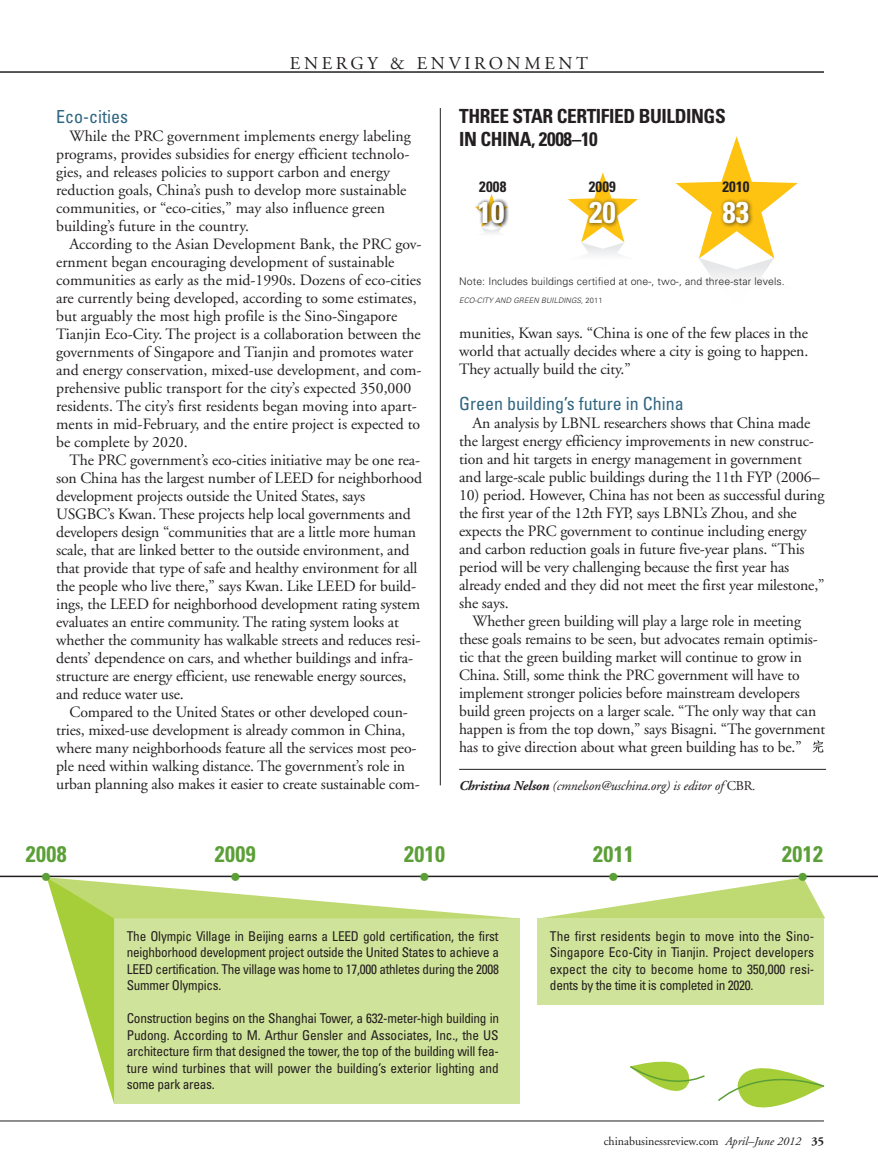
<style>
.page{position:relative;width:878px;height:1175px;background:#fff}
.page>*{position:absolute;margin:0;border:0;box-sizing:border-box;transform-origin:0 0}
.t1{font:700 condensed 30px "Univers";color:#fff}
.t2{font:700 condensed 22.5px "Univers";letter-spacing:.02em;color:#5b9f37}
.t3{font:700 condensed 19.5px/22.5px "Univers";letter-spacing:-.02em;color:#231f20}
.t4{font:condensed 18px "Univers";color:#306681}
.t5{font:18px "Adobe Garamond";letter-spacing:.2em;color:#231f20}
.t6{font:15.75px/18px "Adobe Garamond";letter-spacing:-.01em;color:#231f20}
.t7{font:700 condensed 15px "Univers";letter-spacing:.01em;color:#231f20}
.t8{font:condensed 13.5px/16.5px "Univers";letter-spacing:-.02em;color:#231f20;text-align:justify}
.t9{font:italic 13.5px "Adobe Garamond";letter-spacing:-.01em;color:#231f20}
.t10{font:12px "Adobe Garamond";color:#231f20}
.t11{font:300 10.5px "Univers";letter-spacing:.01em;color:#231f20}
.t12{font:italic 300 7.5px "Univers";letter-spacing:.01em;color:#231f20}
.s1{font-style:normal}
.s2{font-weight:700}
.s3{font-style:italic}
</style>
<div class="page">
<hr style="left:0;top:1120px;width:824px;height:1px;background:#231f20">
<svg style="left:483px;top:194px;width:17px;height:40px"></svg>
<hr style="left:0;top:875px;width:878px;height:2px;background:#231f20">
<hr style="left:459px;top:769px;width:367px;height:1px;background:#231f20">
<hr style="left:440px;top:108px;width:1px;height:677px;background:#231f20">
<hr style="left:0;top:71px;width:824px;height:2px;background:#231f20">
<div style="left:537px;top:918px;width:287px;height:86px;background:#d0e39a"></div>
<div style="left:475px;top:198px;width:34px;height:31px;background:#231f20;opacity:.75"></div>
<svg style="left:568px;top:172px;width:70px;height:83px"></svg>
<svg style="left:675px;top:136px;width:122px;height:144px"></svg>
<svg style="left:717px;top:1068px;width:108px;height:54px"></svg>
<svg style="left:630px;top:1061px;width:75px;height:30px"></svg>
<svg style="left:812px;top:740px;width:11px;height:12px"></svg>
<svg style="left:42px;top:875px;width:477px;height:228px"></svg>
<svg style="left:538px;top:875px;width:287px;height:43px"></svg>
<p class="t5" style="left:290px;top:53px;width:300px">ENERGY &amp; ENVIRONMENT</p>
<p class="t4" style="left:56px;top:105px;width:73px">Eco-cities</p>
<p class="t6" style="left:56px;top:127px;width:356px;text-indent:14px">While the PRC government implements energy labeling programs, provides subsidies for energy efficient technolo&shy;gies, and releases policies to support carbon and energy reduction goals, China’s push to develop more sustainable communities, or “eco-cities,” may also influence green building’s future in the country.</p>
<p class="t6" style="left:56px;top:235px;width:367px;text-indent:14px">According to the Asian Development Bank, the PRC gov&shy;ernment began encouraging development of sustainable communities as early as the mid-1990s. Dozens of eco-cities are currently being developed, according to some estimates, but arguably the most high profile is the Sino-Singapore Tianjin Eco-City. The project is a collaboration between the governments of Singapore and Tianjin and promotes water and energy conservation, mixed-use development, and com&shy;prehensive public transport for the city’s expected 350,000 residents. The city’s first residents began moving into apart&shy;ments in mid-February, and the entire project is expected to be complete by 2020.</p>
<p class="t6" style="left:56px;top:451px;width:367px;text-indent:14px">The PRC government’s eco-cities initiative may be one rea&shy;son China has the largest number of LEED for neighborhood development projects outside the United States, says USGBC’s Kwan. These projects help local governments and developers design “communities that are a little more human scale, that are linked better to the outside environment, and that provide that type of safe and healthy environment for all the people who live there,” says Kwan. Like LEED for build&shy;ings, the LEED for neighborhood development rating system evaluates an entire community. The rating system looks at whether the community has walkable streets and reduces resi&shy;dents’ dependence on cars, and whether buildings and infra&shy;structure are energy efficient, use renewable energy sources, and reduce water use.</p>
<p class="t6" style="left:56px;top:703px;width:365px;text-indent:14px">Compared to the United States or other developed coun&shy;tries, mixed-use development is already common in China, where many neighborhoods feature all the services most peo&shy;ple need within walking distance. The government’s role in urban planning also makes it easier to create sustainable com-</p>
<p class="t3" style="left:459px;top:105px;width:268px">THREE STAR CERTIFIED BUILDINGS<br>IN CHINA, 2008–10</p>
<p class="t7" style="left:479px;top:178px;width:29px">2008</p>
<p class="t7" style="left:588px;top:178px;width:29px">2009</p>
<p class="t7" style="left:722px;top:178px;width:29px">2010</p>
<h1 class="t1" style="left:478px;top:194px;width:28px">10</h1>
<h1 class="t1" style="left:589px;top:194px;width:28px">20</h1>
<h1 class="t1" style="left:722px;top:194px;width:28px">83</h1>
<p class="t11" style="left:459px;top:275px;width:327px">Note: Includes buildings certified at one-, two-, and three-star levels.</p>
<p class="t12" style="left:459px;top:296px;width:145px">ECO-CITY AND GREEN BUILDINGS<span class="s1">, 2011</span></p>
<p class="t6" style="left:459px;top:324px;width:350px;text-align:justify">munities, Kwan says. “China is one of the few places in the world that actually decides where a city is going to happen.<br>They actually build the city.”</p>
<p class="t4" style="left:459px;top:392px;width:226px">Green building’s future in China</p>
<p class="t6" style="left:459px;top:414px;width:362px;text-indent:14px">An analysis by LBNL researchers shows that China made the largest energy efficiency improvements in new construc&shy;tion and hit targets in energy management in government and large-scale public buildings during the 11th FYP (2006–</p>
<p class="t6" style="left:459px;top:486px;width:367px">10) period. However, China has not been as successful during the first year of the 12th FYP, says LBNL’s Zhou, and she expects the PRC government to continue including energy and carbon reduction goals in future five-year plans. “This period will be very challenging because the first year has already ended and they did not meet the first year milestone,” she says.</p>
<p class="t6" style="left:459px;top:612px;width:368px;text-indent:14px">Whether green building will play a large role in meeting these goals remains to be seen, but advocates remain optimis&shy;tic that the green building market will continue to grow in China. Still, some think the PRC government will have to implement stronger policies before mainstream developers build green projects on a larger scale. “The only way that can happen is from the top down,” says Bisagni. “The government has to give direction about what green building has to be.”</p>
<p class="t9" style="left:459px;top:778px;width:298px"><span class="s2">Christina Nelson</span> (cmnelson@uschina.org) is editor of <span class="s1">CBR</span>.</p>
<h2 class="t2" style="left:26px;top:840px;width:42px">2008</h2>
<h2 class="t2" style="left:215px;top:840px;width:42px">2009</h2>
<h2 class="t2" style="left:404px;top:840px;width:42px">2010</h2>
<h2 class="t2" style="left:593px;top:840px;width:42px">2011</h2>
<h2 class="t2" style="left:782px;top:840px;width:42px">2012</h2>
<p class="t8" style="left:127px;top:927px;width:374px">The Olympic Village in Beijing earns a LEED gold certification, the first neighborhood development project outside the United States to achieve a LEED certification. The village was home to 17,000 athletes during the 2008<br>Summer Olympics.</p>
<p class="t8" style="left:127px;top:1009px;width:374px">Construction begins on the Shanghai Tower, a 632-meter-high building in Pudong. According to M. Arthur Gensler and Associates, Inc., the US architecture firm that designed the tower, the top of the building will fea&shy;ture wind turbines that will power the building’s exterior lighting and some park areas.</p>
<p class="t8" style="left:550px;top:927px;width:266px">The first residents begin to move into the Sino-Singapore Eco-City in Tianjin. Project developers expect the city to become home to 350,000 resi&shy;dents by the time it is completed in 2020.</p>
<p class="t10" style="left:603px;top:1134px;width:222px">chinabusinessreview.com <span class="s3">April–June 2012</span> <span class="s2">35</span></p>
</div>
